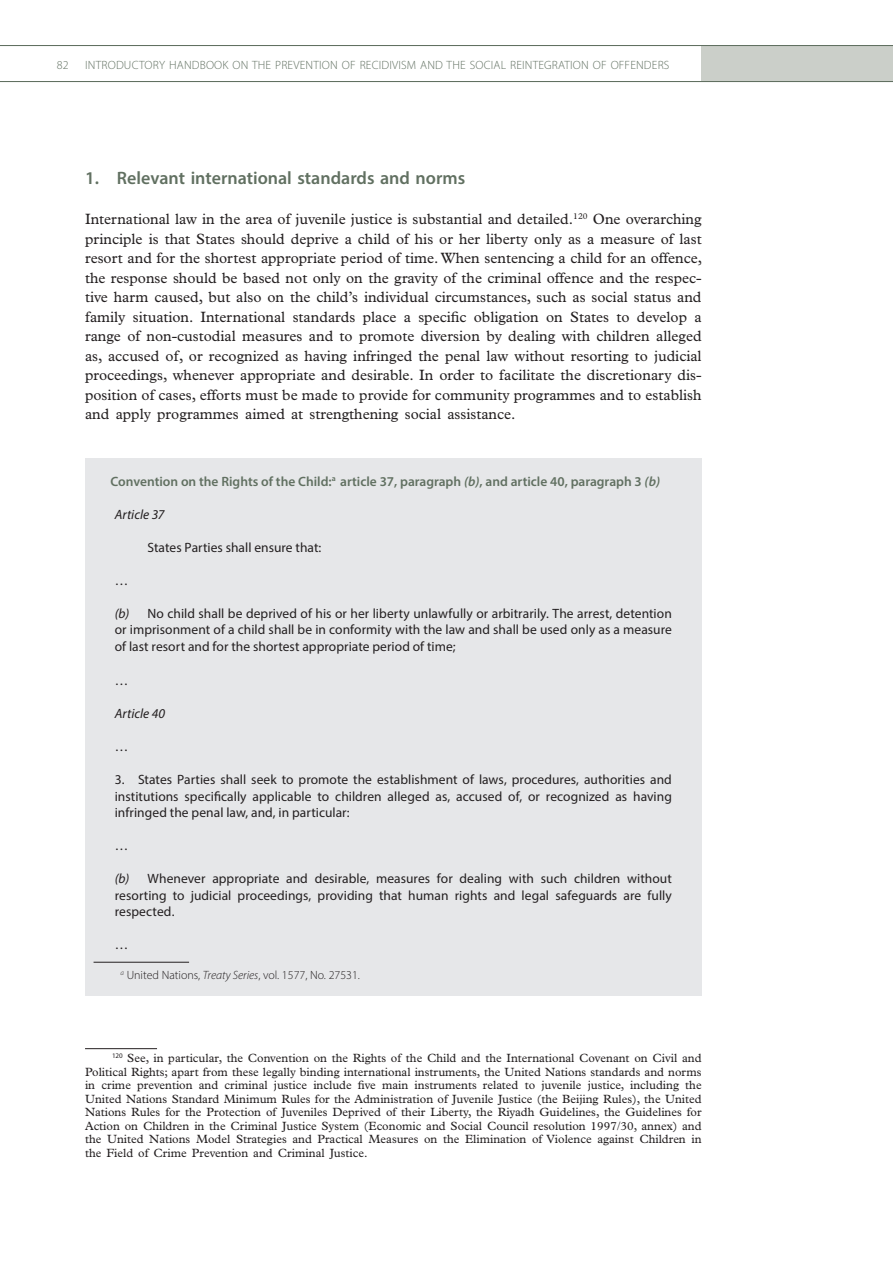
<style>
.page{position:relative;width:893px;height:1263px;background:#fff}
.page>*{position:absolute;margin:0;border:0;box-sizing:border-box;transform-origin:0 0}
.t1{font:600 18px "Myriad Pro";color:#617061}
.t2{font:15px/19.5px "Plantin Std";color:#231f20;text-align:justify}
.t3{font:13.5px/16.5px "Myriad Pro";color:#231f20;text-align:justify}
.t4{font:600 13.5px "Myriad Pro";color:#617061}
.t5{font:italic 13.5px "Myriad Pro";letter-spacing:.005em;color:#231f20}
.t6{font:12px/13.5px "Plantin Std";color:#231f20;text-align:justify}
.t7{font:300 12px "Myriad Pro";letter-spacing:.015em;color:#617061}
.t8{font:300 12px "Myriad Pro";color:#231f20}
.s1{font-style:italic}
</style>
<div class="page">
<div style="left:702px;top:45px;width:191px;height:36px;background:#cbcfc9"></div>
<hr style="left:0;top:45px;width:893px;height:1px;background:#617061">
<hr style="left:0;top:81px;width:893px;height:1px;background:#617061">
<div style="left:85px;top:458px;width:617px;height:538px;background:#e6e7e9"></div>
<hr style="left:94px;top:962px;width:95px;height:1px;background:#231f20">
<hr style="left:85px;top:1048px;width:72px;height:1px;background:#231f20">
<p class="t7" style="left:57px;top:57px;width:13px">82</p>
<p class="t7" style="left:85px;top:58px;width:586px">INTRODUCTORY HANDBOOK ON THE PREVENTION OF RECIDIVISM AND THE SOCIAL REINTEGRATION OF OFFENDERS</p>
<p class="t1" style="left:85px;top:166px;width:382px">1. Relevant international standards and norms</p>
<p class="t2" style="left:85px;top:209px;width:619px">International law in the area of juvenile justice is substantial and detailed.<sup>120</sup> One overarching principle is that States should deprive a child of his or her liberty only as a measure of last resort and for the shortest appropriate period of time. When sentencing a child for an offence, the response should be based not only on the gravity of the criminal offence and the respec&shy;tive harm caused, but also on the child’s individual circumstances, such as social status and family situation. International standards place a specific obligation on States to develop a range of non-custodial measures and to promote diversion by dealing with children alleged as, accused of, or recognized as having infringed the penal law without resorting to judicial proceedings, whenever appropriate and desirable. In order to facilitate the discretionary dis&shy;position of cases, efforts must be made to provide for community programmes and to establish and apply programmes aimed at strengthening social assistance.</p>
<p class="t4" style="left:111px;top:472px;width:551px">Convention on the Rights of the Child:<sup>a</sup> article 37, paragraph <span class="s1">(b)</span>, and article 40, paragraph 3 <span class="s1">(b)</span></p>
<p class="t5" style="left:115px;top:506px;width:51px">Article 37</p>
<p class="t3" style="left:148px;top:538px;width:175px">States Parties shall ensure that:</p>
<p class="t3" style="left:115px;top:571px;width:15px">…</p>
<p class="t3" style="left:115px;top:604px;width:559px"><span class="s1">(b)</span> No child shall be deprived of his or her liberty unlawfully or arbitrarily. The arrest, detention or imprisonment of a child shall be in conformity with the law and shall be used only as a measure of last resort and for the shortest appropriate period of time;</p>
<p class="t3" style="left:115px;top:672px;width:15px">…</p>
<p class="t5" style="left:115px;top:705px;width:52px">Article 40</p>
<p class="t3" style="left:115px;top:738px;width:15px">…</p>
<p class="t3" style="left:115px;top:771px;width:559px">3. States Parties shall seek to promote the establishment of laws, procedures, authorities and institutions specifically applicable to children alleged as, accused of, or recognized as having infringed the penal law, and, in particular:</p>
<p class="t3" style="left:115px;top:837px;width:15px">…</p>
<p class="t3" style="left:115px;top:870px;width:559px"><span class="s1">(b)</span> Whenever appropriate and desirable, measures for dealing with such children without resorting to judicial proceedings, providing that human rights and legal safeguards are fully respected.</p>
<p class="t3" style="left:115px;top:936px;width:15px">…</p>
<p class="t8" style="left:121px;top:968px;width:241px"><sup>a</sup> United Nations, <span class="s1">Treaty Series</span>, vol. 1577, No. 27531.</p>
<p class="t6" style="left:85px;top:1051px;width:618px;text-indent:27px"><sup>120</sup> See, in particular, the Convention on the Rights of the Child and the International Covenant on Civil and Political Rights; apart from these legally binding international instruments, the United Nations standards and norms in crime prevention and criminal justice include five main instruments related to juvenile justice, including the United Nations Standard Minimum Rules for the Administration of Juvenile Justice (the Beijing Rules), the United Nations Rules for the Protection of Juveniles Deprived of their Liberty, the Riyadh Guidelines, the Guidelines for Action on Children in the Criminal Justice System (Economic and Social Council resolution 1997/30, annex) and the United Nations Model Strategies and Practical Measures on the Elimination of Violence against Children in the Field of Crime Prevention and Criminal Justice.</p>
</div>
